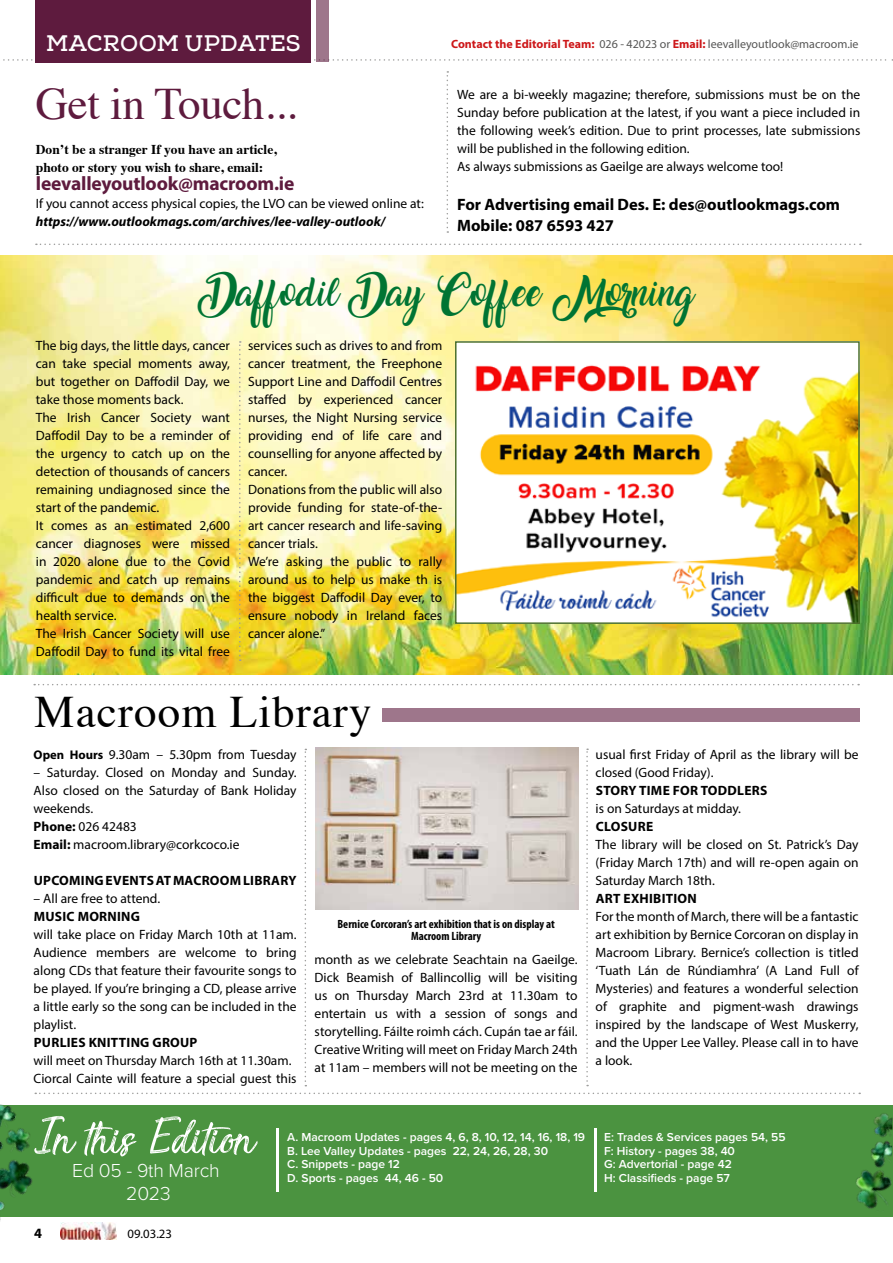
<style>
.page{position:relative;width:893px;height:1263px;background:#fff}
.page>*{position:absolute;margin:0;border:0;box-sizing:border-box;transform-origin:0 0}
.t1{font:63px "Sensations and Qualities";letter-spacing:-.01em;color:#fff}
.t2{font:45px "Times";letter-spacing:.025em;color:#000}
.t3{font:45px "Times";letter-spacing:-.01em;color:#5e1b3e}
.t4{font:25.5px "Amarillo";color:#007433}
.t5{font:22.5px "Nexa Slab Bold FREE";letter-spacing:.015em;color:#fff}
.t6{font:700 19.5px "Myriad Pro";letter-spacing:-.01em;color:#5e1b3e}
.t7{font:300 19.5px/23.4px "Proxima Nova";letter-spacing:-.01em;color:#fff;text-align:center}
.t8{font:700 16.5px/21px "Myriad Pro";color:#000}
.t9{font:700 14.25px "Myriad Pro";color:#000}
.t10{font:13.5px/18px "Myriad Pro";color:#000}
.t11{font:700 13.5px "Myriad Pro";letter-spacing:.02em;color:#000}
.t12{font:700 13.5px/18px "Times";color:#000}
.t13{font:italic 700 13.5px "Myriad Pro";color:#000}
.t14{font:12.75px "Myriad Pro";color:#000}
.t15{font:600 12px/13.5px "Proxima Nova";color:#fff}
.t16{font:12px "Myriad Pro";color:#575756}
.t17{font:700 condensed 12px/12px "Myriad Pro";color:#000;text-align:center}
.s1{font-weight:700;color:#cd1719}
.s2{font-weight:700;font-size:12.6px}
.s3{font-weight:700}
</style>
<div class="page">
<img style="left:60px;top:1223px;width:57px;height:17px">
<svg style="left:447px;top:71px;width:1px;height:162px"></svg>
<svg style="left:3px;top:59px;width:890px;height:2px"></svg>
<div style="left:35px;top:0;width:275px;height:62px;background:#5e1b3e"></div>
<div style="left:316px;top:0;width:12px;height:62px;background:#9e768b"></div>
<svg style="left:305px;top:749px;width:1px;height:337px"></svg>
<div style="left:0;top:1105px;width:893px;height:111px;background:#4b9340"></div>
<hr style="left:276px;top:1128px;width:2px;height:63px;background:#fff">
<hr style="left:594px;top:1128px;width:2px;height:64px;background:#fff">
<svg style="left:34px;top:684px;width:825px;height:1px"></svg>
<div style="left:382px;top:708px;width:478px;height:14px;background:#9e768b"></div>
<svg style="left:85px;top:1092px;width:775px;height:2px"></svg>
<svg style="left:586px;top:748px;width:2px;height:338px"></svg>
<img style="left:316px;top:748px;width:263px;height:161px">
<img style="left:0;top:256px;width:893px;height:418px">
<img style="left:458px;top:344px;width:399px;height:277px">
<div style="left:455px;top:341px;width:405px;height:283px;border:2px solid #4c702b"></div>
<img style="left:856px;top:1113px;width:36px;height:96px">
<img style="left:0;top:1092px;width:84px;height:135px">
<div style="left:0;top:1012px;width:24px;height:92px;background:#fff"></div>
<svg style="left:239px;top:341px;width:2px;height:320px"></svg>
<svg style="left:36px;top:244px;width:825px;height:1px"></svg>
<h3 class="t5" style="left:46px;top:30px;width:256px">MACROOM UPDATES</h3>
<p class="t16" style="left:451px;top:37px;width:409px"><span class="s1">Contact the Editorial Team:</span> 026 - 42023 or <span class="s1">Email:</span> leevalleyoutlook@macroom.ie</p>
<h2 class="t3" style="left:36px;top:62px;width:262px">Get in Touch...</h2>
<p class="t12" style="left:36px;top:139px;width:242px">Don’t be a stranger If you have an article, photo or story you wish to share, email:</p>
<h3 class="t6" style="left:36px;top:171px;width:260px">leevalleyoutlook@macroom.ie</h3>
<p class="t10" style="left:36px;top:194px;width:389px">If you cannot access physical copies, the LVO can be viewed online at:</p>
<p class="t13" style="left:36px;top:213px;width:351px">https://www.outlookmags.com/archives/lee-valley-outlook/</p>
<p class="t10" style="left:457px;top:86px;width:405px">We are a bi-weekly magazine; therefore, submissions must be on the Sunday before publication at the latest, if you want a piece included in the following week’s edition. Due to print processes, late submissions will be published in the following edition.<br>As always submissions as Gaeilge are always welcome too!</p>
<p class="t8" style="left:457px;top:194px;width:384px">For Advertising email Des. E: des@outlookmags.com<br>Mobile: 087 6593 427</p>
<h3 class="t4" style="left:201px;top:282px;width:494px">Daffodil Day Coffee Morning</h3>
<p class="t10" style="left:36px;top:336px;width:196px">The big days, the little days, cancer can take special moments away, but together on Daffodil Day, we take those moments back.<br>The Irish Cancer Society want<br>Daffodil Day to be a reminder of the urgency to catch up on the detection of thousands of cancers remaining undiagnosed since the start of the pandemic.<br>It comes as an estimated 2,600 cancer diagnoses were missed in 2020 alone due to the Covid pandemic and catch up remains difficult due to demands on the health service.<br>The Irish Cancer Society will use<br>Daffodil Day to fund its vital free</p>
<p class="t10" style="left:248px;top:336px;width:196px">services such as drives to and from cancer treatment, the Freephone<br>Support Line and Daffodil Centres staffed by experienced cancer nurses, the Night Nursing service providing end of life care and counselling for anyone affected by cancer.<br>Donations from the public will also provide funding for state-of-the&shy;art cancer research and life-saving cancer trials.<br>We’re asking the public to rally around us to help us make th is the biggest Daffodil Day ever, to ensure nobody in Ireland faces cancer alone.”</p>
<h2 class="t2" style="left:35px;top:670px;width:338px">Macroom Library</h2>
<p class="t10" style="left:34px;top:745px;width:264px"><span class="s2">Open Hours</span> 9.30am – 5.30pm from Tuesday</p>
<p class="t10" style="left:34px;top:763px;width:264px">– Saturday. Closed on Monday and Sunday.<br>Also closed on the Saturday of Bank Holiday weekends.<br><span class="s3">Phone:</span> 026 42483<br><span class="s3">Email:</span> macroom.library@corkcoco.ie</p>
<p class="t11" style="left:34px;top:871px;width:264px">UPCOMING EVENTS AT MACROOM LIBRARY</p>
<p class="t10" style="left:34px;top:889px;width:128px">– All are free to attend.</p>
<p class="t11" style="left:34px;top:907px;width:108px">MUSIC MORNING</p>
<p class="t10" style="left:34px;top:925px;width:264px;text-align:justify">will take place on Friday March 10th at 11am.<br>Audience members are welcome to bring along CDs that feature their favourite songs to be played. If you’re bringing a CD, please arrive a little early so the song can be included in the playlist.</p>
<p class="t11" style="left:34px;top:1033px;width:165px">PURLIES KNITTING GROUP</p>
<p class="t10" style="left:34px;top:1051px;width:264px">will meet on Thursday March 16th at 11.30am.<br>Ciorcal Cainte will feature a special guest this</p>
<p class="t17" style="left:337px;top:918px;width:219px">Bernice Corcoran’s art exhibition that is on display at<br>Macroom Library</p>
<p class="t10" style="left:315px;top:950px;width:264px;text-align:justify">month as we celebrate Seachtain na Gaeilge.<br>Dick Beamish of Ballincollig will be visiting us on Thursday March 23rd at 11.30am to entertain us with a session of songs and storytelling. Fáilte roimh cách. Cupán tae ar fáil.<br>Creative Writing will meet on Friday March 24th at 11am – members will not be meeting on the</p>
<p class="t10" style="left:596px;top:745px;width:264px">usual first Friday of April as the library will be closed (Good Friday).</p>
<p class="t11" style="left:596px;top:781px;width:173px">STORY TIME FOR TODDLERS</p>
<p class="t10" style="left:596px;top:799px;width:147px">is on Saturdays at midday.</p>
<p class="t11" style="left:596px;top:817px;width:59px">CLOSURE</p>
<p class="t10" style="left:596px;top:835px;width:264px;text-align:justify">The library will be closed on St. Patrick’s Day (Friday March 17th) and will re-open again on Saturday March 18th.</p>
<p class="t11" style="left:596px;top:889px;width:103px">ART EXHIBITION</p>
<p class="t10" style="left:596px;top:907px;width:264px;text-align:justify">For the month of March, there will be a fantastic art exhibition by Bernice Corcoran on display in Macroom Library. Bernice’s collection is titled ‘Tuath Lán de Rúndiamhra’ (A Land Full of Mysteries) and features a wonderful selection of graphite and pigment-wash drawings inspired by the landscape of West Muskerry, and the Upper Lee Valley. Please call in to have a look.</p>
<h1 class="t1" style="left:34px;top:1107px;width:225px">In this Edition</h1>
<h3 class="t7" style="left:72px;top:1159px;width:149px">Ed 05 - 9th March<br>2023</h3>
<p class="t9" style="left:34px;top:1224px;width:9px">4</p>
<p class="t14" style="left:128px;top:1226px;width:46px">09.03.23</p>
<p class="t15" style="left:287px;top:1130px;width:299px">A. Macroom Updates - pages 4, 6, 8, 10, 12, 14, 16, 18, 19<br>B. Lee Valley Updates - pages 22, 24, 26, 28, 30<br>C. Snippets - page 12<br>D. Sports - pages 44, 46 - 50</p>
<p class="t15" style="left:604px;top:1130px;width:183px">E: Trades &amp; Services pages 54, 55<br>F: History - pages 38, 40<br>G: Advertorial - page 42<br>H: Classifieds - page 57</p>
</div>
